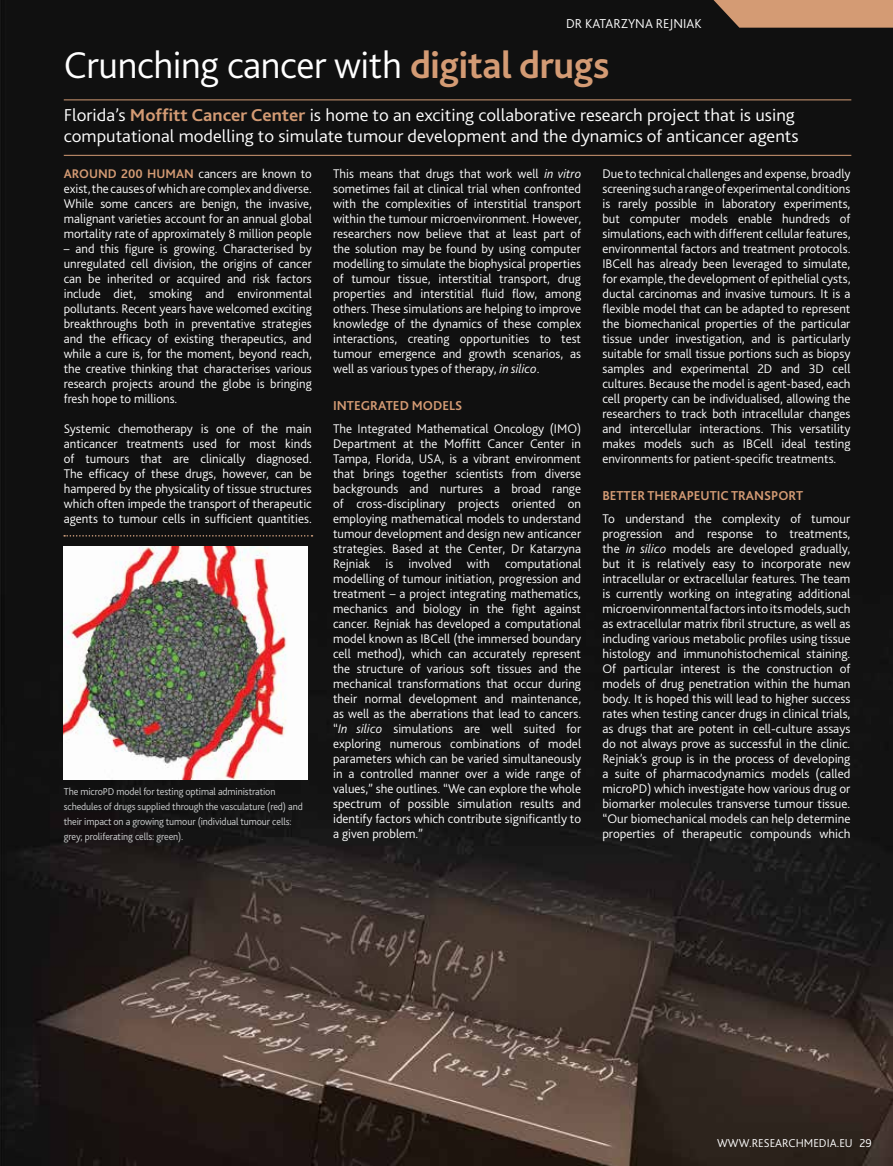
<style>
.page{position:relative;width:893px;height:1166px;background:#fff}
.page>*{position:absolute;margin:0;border:0;box-sizing:border-box;transform-origin:0 0}
.t1{font:300 39px "Bliss 2";letter-spacing:-.01em;color:#fff}
.t2{font:300 18px/21px "Bliss 2";color:#fff;scale:1.05 1}
.t3{font:700 13.5px "Bliss 2";color:#d49b74}
.t4{font:300 13.5px "Bliss 2";color:#fff}
.t5{font:300 13.2px/15px "Bliss 2";color:#fff;text-align:justify}
.t6{font:300 12px "Bliss 2";color:#fff}
.t7{font:300 10.5px/15px "Bliss 2";letter-spacing:-.01em;color:#d1d3d4;scale:.96 1}
.s1{font-weight:700;color:#d49b74}
.s2{font-style:italic}
</style>
<div class="page">
<img style="left:0;top:0;width:893px;height:1165px">
<hr style="left:64px;top:100px;width:787px;height:1px;background:#d49b74">
<hr style="left:64px;top:155px;width:787px;height:1px;background:#d49b74">
<img style="left:63px;top:546px;width:244px;height:232px">
<svg style="left:64px;top:535px;width:248px;height:1px"></svg>
<svg style="left:713px;top:0;width:180px;height:28px;background:#c38f6b"></svg>
<p class="t4" style="left:566px;top:15px;width:137px">DR KATARZYNA REJNIAK</p>
<h1 class="t1" style="left:64px;top:40px;width:547px">Crunching cancer with <span class="s1">digital drugs</span></h1>
<h2 class="t2" style="left:64px;top:104px;width:701px">Florida’s <span class="s1">Moffitt Cancer Center</span> is home to an exciting collaborative research project that is using computational modelling to simulate tumour development and the dynamics of anticancer agents</h2>
<p class="t5" style="left:64px;top:165px;width:250px"><span class="s1">AROUND 200 HUMAN</span> cancers are known to exist, the causes of which are complex and diverse.<br>While some cancers are benign, the invasive, malignant varieties account for an annual global mortality rate of approximately 8 million people</p>
<p class="t5" style="left:64px;top:240px;width:250px">– and this figure is growing. Characterised by unregulated cell division, the origins of cancer can be inherited or acquired and risk factors include diet, smoking and environmental pollutants. Recent years have welcomed exciting breakthroughs both in preventative strategies and the efficacy of existing therapeutics, and while a cure is, for the moment, beyond reach, the creative thinking that characterises various research projects around the globe is bringing fresh hope to millions.</p>
<p class="t5" style="left:64px;top:420px;width:250px">Systemic chemotherapy is one of the main anticancer treatments used for most kinds of tumours that are clinically diagnosed.<br>The efficacy of these drugs, however, can be hampered by the physicality of tissue structures which often impede the transport of therapeutic agents to tumour cells in sufficient quantities.</p>
<p class="t5" style="left:333px;top:165px;width:250px">This means that drugs that work well <span class="s2">in vitro </span>sometimes fail at clinical trial when confronted with the complexities of interstitial transport within the tumour microenvironment. However, researchers now believe that at least part of the solution may be found by using computer modelling to simulate the biophysical properties of tumour tissue, interstitial transport, drug properties and interstitial fluid flow, among others. These simulations are helping to improve knowledge of the dynamics of these complex interactions, creating opportunities to test tumour emergence and growth scenarios, as well as various types of therapy, <span class="s2">in silico</span>.</p>
<p class="t3" style="left:333px;top:397px;width:131px">INTEGRATED MODELS</p>
<p class="t5" style="left:333px;top:420px;width:250px">The Integrated Mathematical Oncology (IMO)<br>Department at the Moffitt Cancer Center in Tampa, Florida, USA, is a vibrant environment that brings together scientists from diverse backgrounds and nurtures a broad range of cross-disciplinary projects oriented on employing mathematical models to understand tumour development and design new anticancer strategies. Based at the Center, Dr Katarzyna Rejniak is involved with computational modelling of tumour initiation, progression and treatment – a project integrating mathematics, mechanics and biology in the fight against cancer. Rejniak has developed a computational model known as IBCell (the immersed boundary cell method), which can accurately represent the structure of various soft tissues and the mechanical transformations that occur during their normal development and maintenance, as well as the aberrations that lead to cancers. “<span class="s2">In silico</span> simulations are well suited for exploring numerous combinations of model parameters which can be varied simultaneously in a controlled manner over a wide range of values,” she outlines. “We can explore the whole spectrum of possible simulation results and identify factors which contribute significantly to a given problem.”</p>
<p class="t5" style="left:602px;top:165px;width:250px">Due to technical challenges and expense, broadly screening such a range of experimental conditions is rarely possible in laboratory experiments, but computer models enable hundreds of simulations, each with different cellular features, environmental factors and treatment protocols.<br>IBCell has already been leveraged to simulate, for example, the development of epithelial cysts, ductal carcinomas and invasive tumours. It is a flexible model that can be adapted to represent the biomechanical properties of the particular tissue under investigation, and is particularly suitable for small tissue portions such as biopsy samples and experimental 2D and 3D cell cultures. Because the model is agent-based, each cell property can be individualised, allowing the researchers to track both intracellular changes and intercellular interactions. This versatility makes models such as IBCell ideal testing environments for patient-specific treatments.</p>
<p class="t3" style="left:602px;top:487px;width:202px">BETTER THERAPEUTIC TRANSPORT</p>
<p class="t5" style="left:602px;top:510px;width:250px">To understand the complexity of tumour progression and response to treatments, the <span class="s2">in silico</span> models are developed gradually, but it is relatively easy to incorporate new intracellular or extracellular features. The team is currently working on integrating additional microenvironmental factors into its models, such as extracellular matrix fibril structure, as well as including various metabolic profiles using tissue histology and immunohistochemical staining.<br>Of particular interest is the construction of models of drug penetration within the human body. It is hoped this will lead to higher success rates when testing cancer drugs in clinical trials, as drugs that are potent in cell-culture assays do not always prove as successful in the clinic.<br>Rejniak’s group is in the process of developing a suite of pharmacodynamics models (called microPD) which investigate how various drug or biomarker molecules transverse tumour tissue. “Our biomechanical models can help determine properties of therapeutic compounds which</p>
<p class="t7" style="left:64px;top:783px;width:250px">The microPD model for testing optimal administration schedules of drugs supplied through the vasculature (red) and their impact on a growing tumour (individual tumour cells: grey; proliferating cells: green).</p>
<p class="t6" style="left:717px;top:1135px;width:156px">WWW.RESEARCHMEDIA.EU 29</p>
</div>
